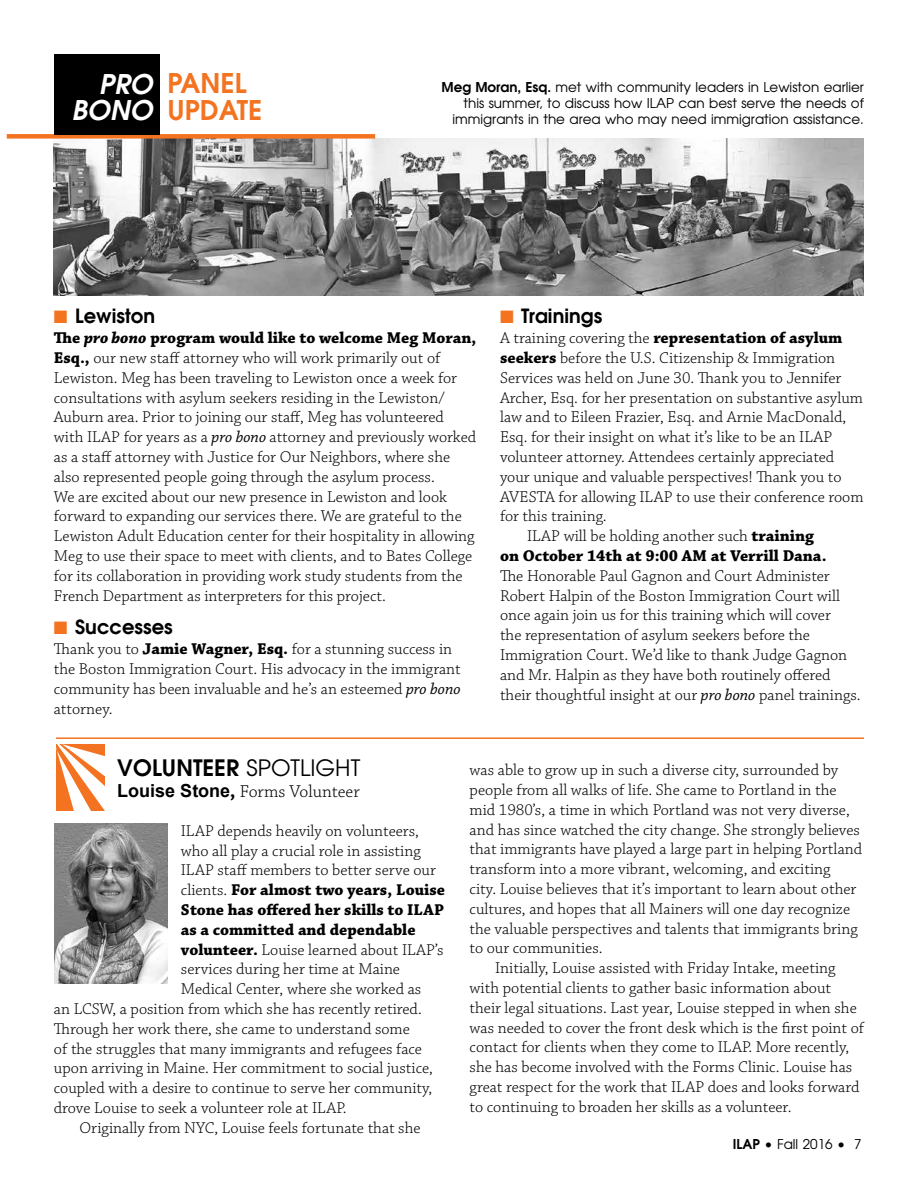
<style>
.page{position:relative;width:918px;height:1188px;background:#fff}
.page>*{position:absolute;margin:0;border:0;box-sizing:border-box;transform-origin:0 0}
.t1{font:700 27px/27px "Avian";color:#f37321}
.t2{font:italic 700 27px/25.5px "Avian";color:#fff;text-align:right}
.t3{font:700 22.5px "Avian";color:#000}
.t4{font:700 19.5px "Avian";color:#000}
.t5{font:300 18px "Chaparral Pro";color:#000}
.t6{font:300 16.5px/19.8px "Chaparral Pro";color:#000}
.t7{font:700 16.5px "Chaparral Pro";color:#000}
.t8{font:13.5px/16.2px "Avian";color:#000;text-align:right}
.s1{font-weight:700}
.s2{color:#f37321}
.s3{font-weight:700;font-style:italic}
.s4{font-weight:400;font-style:italic}
.s5{font-weight:300}
.s6{font-weight:400}
.s7{font-family:"Arial";font-weight:700}
</style>
<div class="page">
<img style="left:54px;top:138px;width:810px;height:157px">
<div style="left:7px;top:134px;width:368px;height:5px;background:#f37321"></div>
<div style="left:55px;top:54px;width:105px;height:80px;background:#000"></div>
<img style="left:54px;top:824px;width:113px;height:159px">
<svg style="left:56px;top:744px;width:49px;height:67px"></svg>
<hr style="left:56px;top:737px;width:808px;height:2px;background:#f37321">
<h1 class="t2" style="left:71px;top:73px;width:83px">PRO<br>BONO</h1>
<h1 class="t1" style="left:167px;top:71px;width:96px">PANEL<br>UPDATE</h1>
<p class="t8" style="left:441px;top:80px;width:424px"><span class="s1">Meg Moran, Esq.</span> met with community leaders in Lewiston earlier this summer, to discuss how ILAP can best serve the needs of immigrants in the area who may need immigration assistance.</p>
<p class="t4" style="left:54px;top:306px;width:103px"><span class="s2">■</span> Lewiston</p>
<p class="t6" style="left:54px;top:329px;width:424px"><span class="s1">The</span> <span class="s3">pro bono</span> <span class="s1">program would like to welcome Meg Moran, Esq.,</span> our new staff attorney who will work primarily out of Lewiston. Meg has been traveling to Lewiston once a week for consultations with asylum seekers residing in the Lewiston/ Auburn area. Prior to joining our staff, Meg has volunteered with ILAP for years as a <span class="s4">pro bono</span> attorney and previously worked as a staff attorney with Justice for Our Neighbors, where she also represented people going through the asylum process.<br>We are excited about our new presence in Lewiston and look forward to expanding our services there. We are grateful to the Lewiston Adult Education center for their hospitality in allowing Meg to use their space to meet with clients, and to Bates College for its collaboration in providing work study students from the French Department as interpreters for this project.</p>
<p class="t4" style="left:54px;top:617px;width:120px"><span class="s2">■</span> Successes</p>
<p class="t6" style="left:54px;top:640px;width:408px">Thank you to <span class="s1">Jamie Wagner, Esq.</span> for a stunning success in the Boston Immigration Court. His advocacy in the immigrant community has been invaluable and he’s an esteemed <span class="s4">pro bono </span>attorney.</p>
<p class="t4" style="left:500px;top:306px;width:104px"><span class="s2">■</span> Trainings</p>
<p class="t7" style="left:500px;top:328px;width:344px"><span class="s5">A training covering the</span> representation of asylum</p>
<p class="t6" style="left:500px;top:349px;width:337px"><span class="s1">seekers</span> before the U.S. Citizenship &amp; Immigration</p>
<p class="t6" style="left:500px;top:368px;width:343px">Services was held on June 30. Thank you to Jennifer</p>
<p class="t6" style="left:500px;top:388px;width:365px">Archer, Esq. for her presentation on substantive asylum</p>
<p class="t6" style="left:500px;top:408px;width:348px">law and to Eileen Frazier, Esq. and Arnie MacDonald,</p>
<p class="t6" style="left:500px;top:428px;width:334px">Esq. for their insight on what it’s like to be an ILAP</p>
<p class="t6" style="left:500px;top:448px;width:336px">volunteer attorney. Attendees certainly appreciated</p>
<p class="t6" style="left:500px;top:467px;width:343px">your unique and valuable perspectives! Thank you to</p>
<p class="t6" style="left:500px;top:487px;width:365px">AVESTA for allowing ILAP to use their conference room</p>
<p class="t6" style="left:500px;top:507px;width:108px">for this training.</p>
<p class="t6" style="left:527px;top:527px;width:288px">ILAP will be holding another such <span class="s1">training</span></p>
<p class="t7" style="left:500px;top:546px;width:328px">on October 14th at 9:00 AM at Verrill Dana.</p>
<p class="t6" style="left:500px;top:566px;width:362px">The Honorable Paul Gagnon and Court Administer Robert Halpin of the Boston Immigration Court will once again join us for this training which will cover<br>the representation of asylum seekers before the Immigration Court. We’d like to thank Judge Gagnon and Mr. Halpin as they have both routinely offered their thoughtful insight at our <span class="s4">pro bono</span> panel trainings.</p>
<h2 class="t3" style="left:117px;top:756px;width:244px">VOLUNTEER <span class="s6">SPOTLIGHT</span></h2>
<p class="t5" style="left:117px;top:782px;width:244px"><span class="s7">Louise Stone</span><span class="s1">,</span> Forms Volunteer</p>
<p class="t6" style="left:181px;top:821px;width:240px">ILAP depends heavily on volunteers,</p>
<p class="t6" style="left:181px;top:841px;width:241px">who all play a crucial role in assisting</p>
<p class="t6" style="left:181px;top:861px;width:257px">ILAP staff members to better serve our</p>
<p class="t7" style="left:181px;top:880px;width:266px"><span class="s5">clients.</span> For almost two years, Louise</p>
<p class="t7" style="left:181px;top:900px;width:265px">Stone has offered her skills to ILAP</p>
<p class="t7" style="left:181px;top:920px;width:236px">as a committed and dependable</p>
<p class="t6" style="left:181px;top:940px;width:264px"><span class="s1">volunteer.</span> Louise learned about ILAP’s</p>
<p class="t6" style="left:181px;top:960px;width:221px">services during her time at Maine</p>
<p class="t6" style="left:181px;top:980px;width:242px">Medical Center, where she worked as</p>
<p class="t6" style="left:54px;top:1000px;width:369px">an LCSW, a position from which she has recently retired.</p>
<p class="t6" style="left:54px;top:1019px;width:357px">Through her work there, she came to understand some</p>
<p class="t6" style="left:54px;top:1039px;width:370px">of the struggles that many immigrants and refugees face</p>
<p class="t6" style="left:54px;top:1059px;width:381px">upon arriving in Maine. Her commitment to social justice,</p>
<p class="t6" style="left:54px;top:1079px;width:380px">coupled with a desire to continue to serve her community,</p>
<p class="t6" style="left:54px;top:1099px;width:294px">drove Louise to seek a volunteer role at ILAP.</p>
<p class="t6" style="left:79px;top:1118px;width:343px">Originally from NYC, Louise feels fortunate that she</p>
<p class="t6" style="left:470px;top:761px;width:370px">was able to grow up in such a diverse city, surrounded by</p>
<p class="t6" style="left:470px;top:781px;width:368px">people from all walks of life. She came to Portland in the</p>
<p class="t6" style="left:470px;top:800px;width:382px">mid 1980’s, a time in which Portland was not very diverse,</p>
<p class="t6" style="left:470px;top:820px;width:392px">and has since watched the city change. She strongly believes</p>
<p class="t6" style="left:470px;top:840px;width:394px">that immigrants have played a large part in helping Portland</p>
<p class="t6" style="left:470px;top:860px;width:362px">transform into a more vibrant, welcoming, and exciting</p>
<p class="t6" style="left:470px;top:880px;width:388px">city. Louise believes that it’s important to learn about other</p>
<p class="t6" style="left:470px;top:899px;width:382px">cultures, and hopes that all Mainers will one day recognize</p>
<p class="t6" style="left:470px;top:919px;width:390px">the valuable perspectives and talents that immigrants bring</p>
<p class="t6" style="left:470px;top:939px;width:134px">to our communities.</p>
<p class="t6" style="left:495px;top:959px;width:342px">Initially, Louise assisted with Friday Intake, meeting</p>
<p class="t6" style="left:470px;top:979px;width:363px">with potential clients to gather basic information about</p>
<p class="t6" style="left:470px;top:998px;width:389px">their legal situations. Last year, Louise stepped in when she</p>
<p class="t6" style="left:470px;top:1018px;width:396px">was needed to cover the front desk which is the first point of</p>
<p class="t6" style="left:470px;top:1038px;width:381px">contact for clients when they come to ILAP. More recently,</p>
<p class="t6" style="left:470px;top:1058px;width:384px">she has become involved with the Forms Clinic. Louise has</p>
<p class="t6" style="left:470px;top:1078px;width:391px">great respect for the work that ILAP does and looks forward</p>
<p class="t6" style="left:470px;top:1097px;width:324px">to continuing to broaden her skills as a volunteer.</p>
<p class="t8" style="left:733px;top:1137px;width:130px"><span class="s1">ILAP</span> • Fall 2016 • 7</p>
</div>
